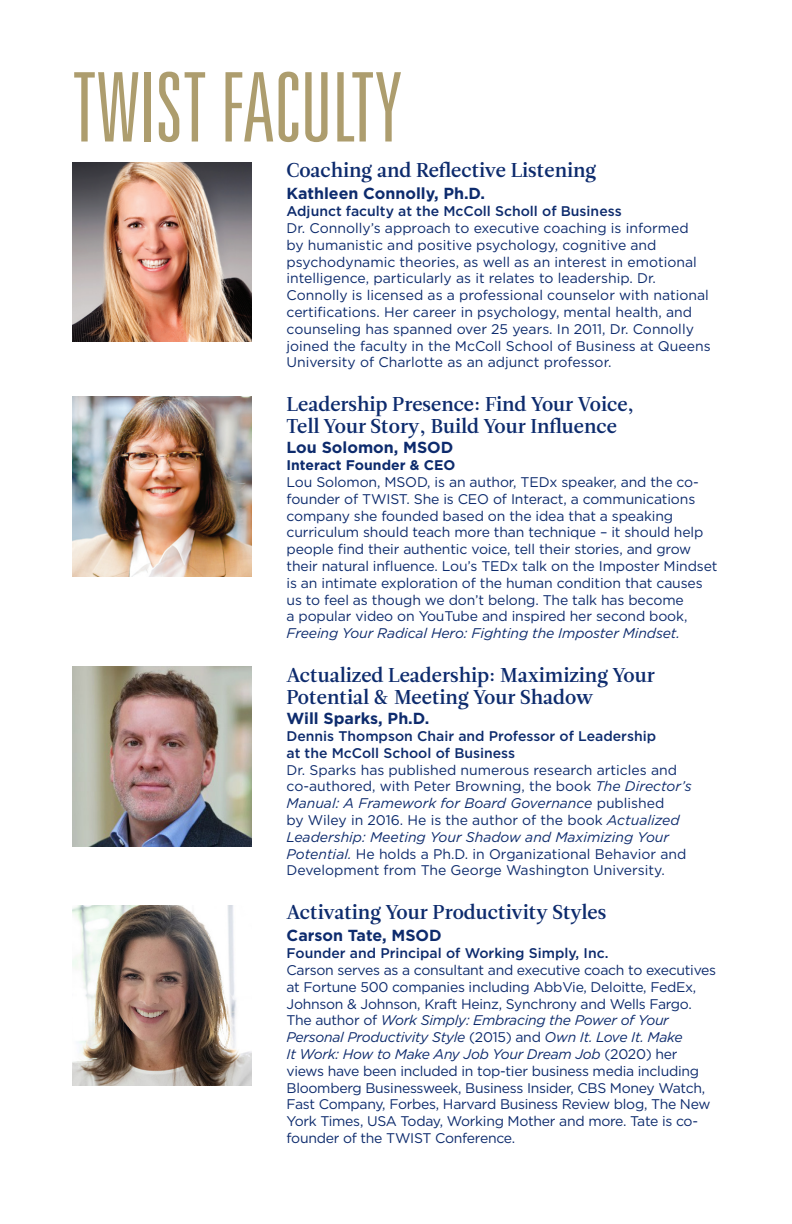
<style>
.page{position:relative;width:792px;height:1224px;background:#fff}
.page>*{position:absolute;margin:0;border:0;box-sizing:border-box;transform-origin:0 0}
.t1{font:300 ultra-condensed 96px "Univers LT Std";color:#ad9d6e}
.bold_small_copy{font:20px/22px "Leitura Roman 3";color:#0d2b6d}
.bold_small_copy-2{font:700 16px "Gotham";color:#0d2b6d}
.bold_small_copy-3{font:14px/16.8px "Gotham";letter-spacing:-.01em;color:#0d2b6d}
.t2{font:500 14px/16.8px "Gotham";color:#0d2b6d}
.t3{font:700 14px "Gotham";color:#0d2b6d}
.s1{font-style:italic}
</style>
<div class="page">
<img style="left:72px;top:667px;width:180px;height:180px">
<img style="left:72px;top:162px;width:180px;height:180px">
<img style="left:72px;top:396px;width:180px;height:180px">
<img style="left:72px;top:906px;width:180px;height:180px">
<p class="t1" style="left:72px;top:58px;width:331px">TWIST FACULTY</p>
<p class="bold_small_copy" style="left:287px;top:160px;width:311px">Coaching and Reflective Listening</p>
<p class="bold_small_copy-2" style="left:287px;top:183px;width:200px">Kathleen Connolly, Ph.D.</p>
<p class="t2" style="left:287px;top:203px;width:337px">Adjunct faculty at the McColl Scholl of Business</p>
<p class="bold_small_copy-3" style="left:287px;top:219px;width:426px">Dr. Connolly’s approach to executive coaching is informed<br>by humanistic and positive psychology, cognitive and psychodynamic theories, as well as an interest in emotional intelligence, particularly as it relates to leadership. Dr.<br>Connolly is licensed as a professional counselor with national certifications. Her career in psychology, mental health, and counseling has spanned over 25 years. In 2011, Dr. Connolly joined the faculty in the McColl School of Business at Queens University of Charlotte as an adjunct professor.</p>
<p class="bold_small_copy" style="left:287px;top:394px;width:349px">Leadership Presence: Find Your Voice,<br>Tell Your Story, Build Your Influence</p>
<p class="bold_small_copy-2" style="left:287px;top:437px;width:168px">Lou Solomon, MSOD</p>
<p class="t3" style="left:287px;top:456px;width:170px">Interact Founder &amp; CEO</p>
<p class="bold_small_copy-3" style="left:287px;top:473px;width:432px">Lou Solomon, MSOD, is an author, TEDx speaker, and the co&shy;founder of TWIST. She is CEO of Interact, a communications company she founded based on the idea that a speaking curriculum should teach more than technique – it should help people find their authentic voice, tell their stories, and grow their natural influence. Lou’s TEDx talk on the Imposter Mindset is an intimate exploration of the human condition that causes us to feel as though we don’t belong. The talk has become<br>a popular video on YouTube and inspired her second book, <span class="s1">Freeing Your Radical Hero: Fighting the Imposter Mindset.</span></p>
<p class="bold_small_copy" style="left:287px;top:665px;width:370px">Actualized Leadership: Maximizing Your<br>Potential &amp; Meeting Your Shadow</p>
<p class="bold_small_copy-2" style="left:287px;top:708px;width:144px">Will Sparks, Ph.D.</p>
<p class="t2" style="left:287px;top:727px;width:371px">Dennis Thompson Chair and Professor of Leadership at the McColl School of Business</p>
<p class="bold_small_copy-3" style="left:287px;top:761px;width:407px">Dr. Sparks has published numerous research articles and co-authored, with Peter Browning, the book <span class="s1">The Director’s Manual: A Framework for Board Governance</span> published<br>by Wiley in 2016. He is the author of the book <span class="s1">Actualized Leadership: Meeting Your Shadow and Maximizing Your Potential.</span> He holds a Ph.D. in Organizational Behavior and Development from The George Washington University.</p>
<p class="bold_small_copy" style="left:287px;top:902px;width:321px">Activating Your Productivity Styles</p>
<p class="bold_small_copy-2" style="left:287px;top:925px;width:157px">Carson Tate, MSOD</p>
<p class="t2" style="left:287px;top:945px;width:323px">Founder and Principal of Working Simply, Inc.</p>
<p class="bold_small_copy-3" style="left:287px;top:961px;width:431px">Carson serves as a consultant and executive coach to executives at Fortune 500 companies including AbbVie, Deloitte, FedEx, Johnson &amp; Johnson, Kraft Heinz, Synchrony and Wells Fargo.<br>The author of <span class="s1">Work Simply: Embracing the Power of Your Personal Productivity Style</span> (2015) and <span class="s1">Own It. Love It. Make<br>It Work: How to Make Any Job Your Dream Job</span> (2020) her views have been included in top-tier business media including Bloomberg Businessweek, Business Insider, CBS Money Watch, Fast Company, Forbes, Harvard Business Review blog, The New York Times, USA Today, Working Mother and more. Tate is co&shy;founder of the TWIST Conference.</p>
</div>
